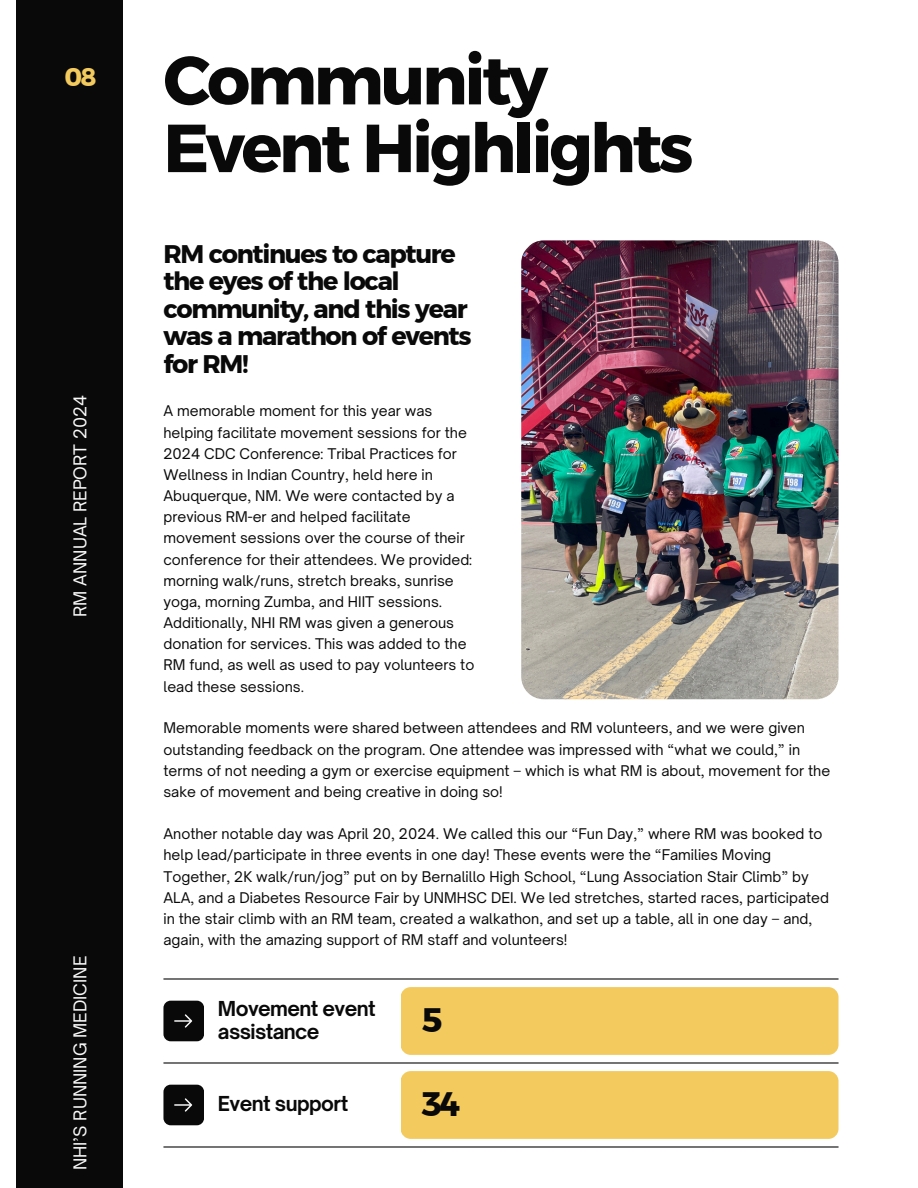
<style>
.page{position:relative;width:918px;height:1188px;background:#fff}
.page>*{position:absolute;margin:0;border:0;box-sizing:border-box;transform-origin:0 0}
.t1{font:67.8px/67.8px "Kief Montaser Bold";letter-spacing:-.05em;color:#0a0909}
.t2{font:33.9px "Kief Montaser Bold";color:#0a0909}
.t3{font:25.35px/27.5px "Kief Montaser Bold";letter-spacing:-.05em;color:#0a0909}
.t4{font:25.35px "Kief Montaser Bold";color:#f3ca5d}
.t5{font:700 19.8px/23.2px "Open Sauce One";letter-spacing:-.03em;color:#0a0909}
.t6{font:16.95px "Open Sauce One";color:#f9f9f9}
.t7{font:14.1px/21.1px "Open Sauce One";color:#0a0909}
</style>
<div class="page">
<div style="left:401px;top:987px;width:438px;height:68px;background:#f3ca5d;border-radius:10px"></div>
<div style="left:401px;top:1071px;width:438px;height:68px;background:#f3ca5d;border-radius:10px"></div>
<img style="left:521px;top:240px;width:317px;height:459px;border-radius:22px">
<hr style="left:163px;top:978px;width:676px;height:2px;background:#0a0909">
<hr style="left:163px;top:1062px;width:676px;height:2px;background:#0a0909">
<hr style="left:163px;top:1146px;width:676px;height:2px;background:#0a0909">
<div style="left:163px;top:1001px;width:41px;height:40px;background:#0a0909;border-radius:7px"></div>
<svg style="left:174px;top:1014px;width:18px;height:14px"></svg>
<div style="left:163px;top:1085px;width:41px;height:40px;background:#0a0909;border-radius:7px"></div>
<svg style="left:174px;top:1098px;width:18px;height:14px"></svg>
<div style="left:16px;top:0;width:107px;height:1188px;background:#0a0909"></div>
<p class="t4" style="left:64px;top:62px;width:34px">08</p>
<p class="t6" style="left:70px;top:617px;width:223px;rotate:-90deg">RM ANNUAL REPORT 2024</p>
<h4 class="t6" style="left:70px;top:594px;width:192px;rotate:-90deg">ANNUAL REPORT 2028</h4>
<h4 class="t6" style="left:70px;top:1148px;width:196px;rotate:-90deg">AROWWAI INDUSTRIES</h4>
<h3 class="t6" style="left:70px;top:1170px;width:216px;rotate:-90deg">NHI’S RUNNING MEDICINE</h3>
<p class="t1" style="left:163px;top:46px;width:532px">Community<br>Event Highlights</p>
<p class="t3" style="left:163px;top:240px;width:310px">RM continues to capture the eyes of the local community, and this year was a marathon of events for RM!</p>
<h1 class="t7" style="left:163px;top:400px;width:312px">A memorable moment for this year was helping facilitate movement sessions for the 2024 CDC Conference: Tribal Practices for Wellness in Indian Country, held here in Abuquerque, NM. We were contacted by a previous RM-er and helped facilitate movement sessions over the course of their conference for their attendees. We provided: morning walk/runs, stretch breaks, sunrise yoga, morning Zumba, and HIIT sessions.<br>Additionally, NHI RM was given a generous donation for services. This was added to the RM fund, as well as used to pay volunteers to lead these sessions.</h1>
<h2 class="t7" style="left:163px;top:718px;width:668px">Memorable moments were shared between attendees and RM volunteers, and we were given outstanding feedback on the program. One attendee was impressed with “what we could,” in terms of not needing a gym or exercise equipment – which is what RM is about, movement for the sake of movement and being creative in doing so!</h2>
<p class="t7" style="left:163px;top:823px;width:667px">Another notable day was April 20, 2024. We called this our “Fun Day,” where RM was booked to help lead/participate in three events in one day! These events were the “Families Moving Together, 2K walk/run/jog” put on by Bernalillo High School, “Lung Association Stair Climb” by ALA, and a Diabetes Resource Fair by UNMHSC DEI. We led stretches, started races, participated in the stair climb with an RM team, created a walkathon, and set up a table, all in one day – and, again, with the amazing support of RM staff and volunteers!</p>
<h4 class="t5" style="left:218px;top:997px;width:159px">Movement event assistance</h4>
<h4 class="t5" style="left:218px;top:1092px;width:132px">Event support</h4>
<h4 class="t2" style="left:421px;top:999px;width:23px">5</h4>
<h4 class="t2" style="left:421px;top:1083px;width:41px">34</h4>
</div>
